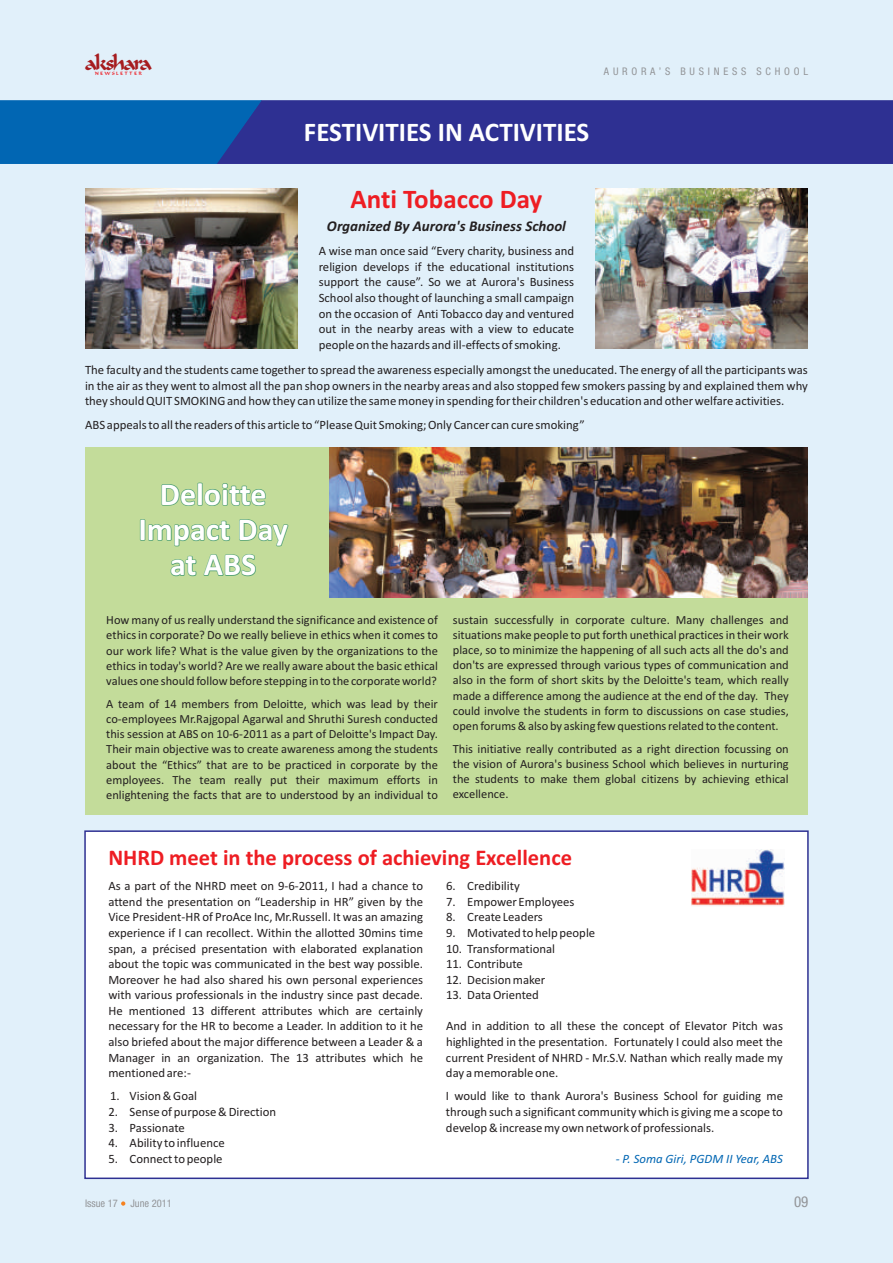
<style>
.page{position:relative;width:893px;height:1263px;background:#e1f0fa}
.page>*{position:absolute;margin:0;border:0;box-sizing:border-box;transform-origin:0 0}
.t1{font:700 31.95px/35.1px "Calibri";color:#fff;text-align:center}
.t2{font:700 27px "Calibri";color:#fff}
.t3{font:700 27px "Calibri";color:#ee1d23}
.t4{font:22.8px "Bodacious";letter-spacing:-.135em;color:#a61c1f}
.t5{font:700 22.5px "Calibri";color:#ee1d23}
.t6{font:italic 700 15px "Calibri";color:#231f20}
.t7{font:condensed 15px "Helvetica 57";color:#939598}
.t8{font:12.75px/15.6px "Calibri";color:#231f20;text-align:justify}
.t9{font:italic 12.75px "Calibri";color:#0166b3}
.t10{font:12.45px/15.1px "Calibri";color:#231f20;text-align:justify}
.t11{font:condensed 10.5px "Helvetica 57";letter-spacing:.36em;color:#939598}
.t12{font:condensed 10.5px "Helvetica 57";color:#939598}
.t13{font:5.25px "Bodacious";letter-spacing:.225em;color:#ee1d23}
</style>
<div class="page">
<svg style="left:0;top:100px;width:893px;height:64px;background:#223f9b"></svg>
<div style="left:85px;top:448px;width:723px;height:367px;background:#c3dc9a"></div>
<img style="left:85px;top:189px;width:213px;height:159px">
<img style="left:595px;top:189px;width:213px;height:159px">
<svg style="left:121px;top:1201px;width:4px;height:5px"></svg>
<div style="left:84px;top:830px;width:725px;height:350px;background:#fff"></div>
<img style="left:691px;top:850px;width:93px;height:56px">
<img style="left:329px;top:448px;width:479px;height:150px">
<h3 class="t4" style="left:85px;top:51px;width:69px">akshara</h3>
<p class="t13" style="left:95px;top:71px;width:49px">NEWSLETTER</p>
<p class="t11" style="left:604px;top:68px;width:206px">AURORA’S BUSINESS SCHOOL</p>
<h2 class="t2" style="left:304px;top:121px;width:287px">FESTIVITIES IN ACTIVITIES</h2>
<h2 class="t3" style="left:351px;top:188px;width:193px">Anti Tobacco Day</h2>
<p class="t6" style="left:327px;top:220px;width:241px">Organized By Aurora's Business School</p>
<p class="t8" style="left:319px;top:244px;width:257px">A wise man once said “Every charity, business and religion develops if the educational institutions support the cause”. So we at Aurora's Business School also thought of launching a small campaign on the occasion of Anti Tobacco day and ventured out in the nearby areas with a view to educate people on the hazards and ill-effects of smoking.</p>
<p class="t8" style="left:85px;top:363px;width:724px">The faculty and the students came together to spread the awareness especially amongst the uneducated. The energy of all the participants was in the air as they went to almost all the pan shop owners in the nearby areas and also stopped few smokers passing by and explained them why they should QUIT SMOKING and how they can utilize the same money in spending for their children's education and other welfare activities.</p>
<p class="t8" style="left:85px;top:417px;width:501px">ABS appeals to all the readers of this article to “Please Quit Smoking; Only Cancer can cure smoking”</p>
<h1 class="t1" style="left:138px;top:479px;width:151px">Deloitte<br>Impact Day at ABS</h1>
<p class="t10" style="left:106px;top:613px;width:333px">How many of us really understand the significance and existence of ethics in corporate? Do we really believe in ethics when it comes to our work life? What is the value given by the organizations to the ethics in today's world? Are we really aware about the basic ethical values one should follow before stepping in to the corporate world?</p>
<p class="t10" style="left:106px;top:697px;width:333px">A team of 14 members from Deloitte, which was lead by their co-employees Mr.Rajgopal Agarwal and Shruthi Suresh conducted this session at ABS on 10-6-2011 as a part of Deloitte's Impact Day.<br>Their main objective was to create awareness among the students about the “Ethics” that are to be practiced in corporate by the employees. The team really put their maximum efforts in enlightening the facts that are to understood by an individual to</p>
<p class="t10" style="left:453px;top:613px;width:337px">sustain successfully in corporate culture. Many challenges and situations make people to put forth unethical practices in their work place, so to minimize the happening of all such acts all the do's and don'ts are expressed through various types of communication and also in the form of short skits by the Deloitte's team, which really made a difference among the audience at the end of the day. They could involve the students in form to discussions on case studies, open forums &amp; also by asking few questions related to the content.</p>
<p class="t10" style="left:453px;top:742px;width:337px">This initiative really contributed as a right direction focussing on the vision of Aurora's business School which believes in nurturing the students to make them global citizens by achieving ethical excellence.</p>
<h3 class="t5" style="left:108px;top:848px;width:465px">NHRD meet in the process of achieving Excellence</h3>
<p class="t8" style="left:446px;top:879px;width:75px">6. Credibility</p>
<p class="t8" style="left:446px;top:895px;width:130px">7. Empower Employees</p>
<p class="t8" style="left:446px;top:910px;width:98px">8. Create Leaders</p>
<p class="t8" style="left:446px;top:926px;width:151px">9. Motivated to help people</p>
<p class="t8" style="left:446px;top:942px;width:111px">10. Transformational</p>
<p class="t8" style="left:446px;top:957px;width:78px">11. Contribute</p>
<p class="t8" style="left:446px;top:973px;width:101px">12. Decision maker</p>
<p class="t8" style="left:446px;top:988px;width:94px">13. Data Oriented</p>
<p class="t8" style="left:446px;top:1019px;width:338px">And in addition to all these the concept of Elevator Pitch was highlighted in the presentation. Fortunately I could also meet the current President of NHRD - Mr.S.V. Nathan which really made my day a memorable one.</p>
<p class="t8" style="left:446px;top:1089px;width:338px">I would like to thank Aurora's Business School for guiding me through such a significant community which is giving me a scope to develop &amp; increase my own network of professionals.</p>
<p class="t9" style="left:616px;top:1153px;width:169px">- P. Soma Giri, PGDM II Year, ABS</p>
<p class="t8" style="left:108px;top:879px;width:316px">As a part of the NHRD meet on 9-6-2011, I had a chance to attend the presentation on “Leadership in HR” given by the Vice President-HR of ProAce Inc, Mr.Russell. It was an amazing experience if I can recollect. Within the allotted 30mins time span, a précised presentation with elaborated explanation about the topic was communicated in the best way possible.<br>Moreover he had also shared his own personal experiences with various professionals in the industry since past decade.<br>He mentioned 13 different attributes which are certainly necessary for the HR to become a Leader. In addition to it he also briefed about the major difference between a Leader &amp; a Manager in an organization. The 13 attributes which he mentioned are:-</p>
<p class="t8" style="left:110px;top:1089px;width:88px">1. Vision &amp; Goal</p>
<p class="t8" style="left:108px;top:1105px;width:169px">2. Sense of purpose &amp; Direction</p>
<p class="t8" style="left:108px;top:1120px;width:78px">3. Passionate</p>
<p class="t8" style="left:108px;top:1136px;width:118px">4. Ability to influence</p>
<p class="t8" style="left:108px;top:1152px;width:116px">5. Connect to people</p>
<p class="t12" style="left:85px;top:1199px;width:88px">Issue 17 June 2011</p>
<p class="t7" style="left:794px;top:1196px;width:16px">09</p>
</div>
